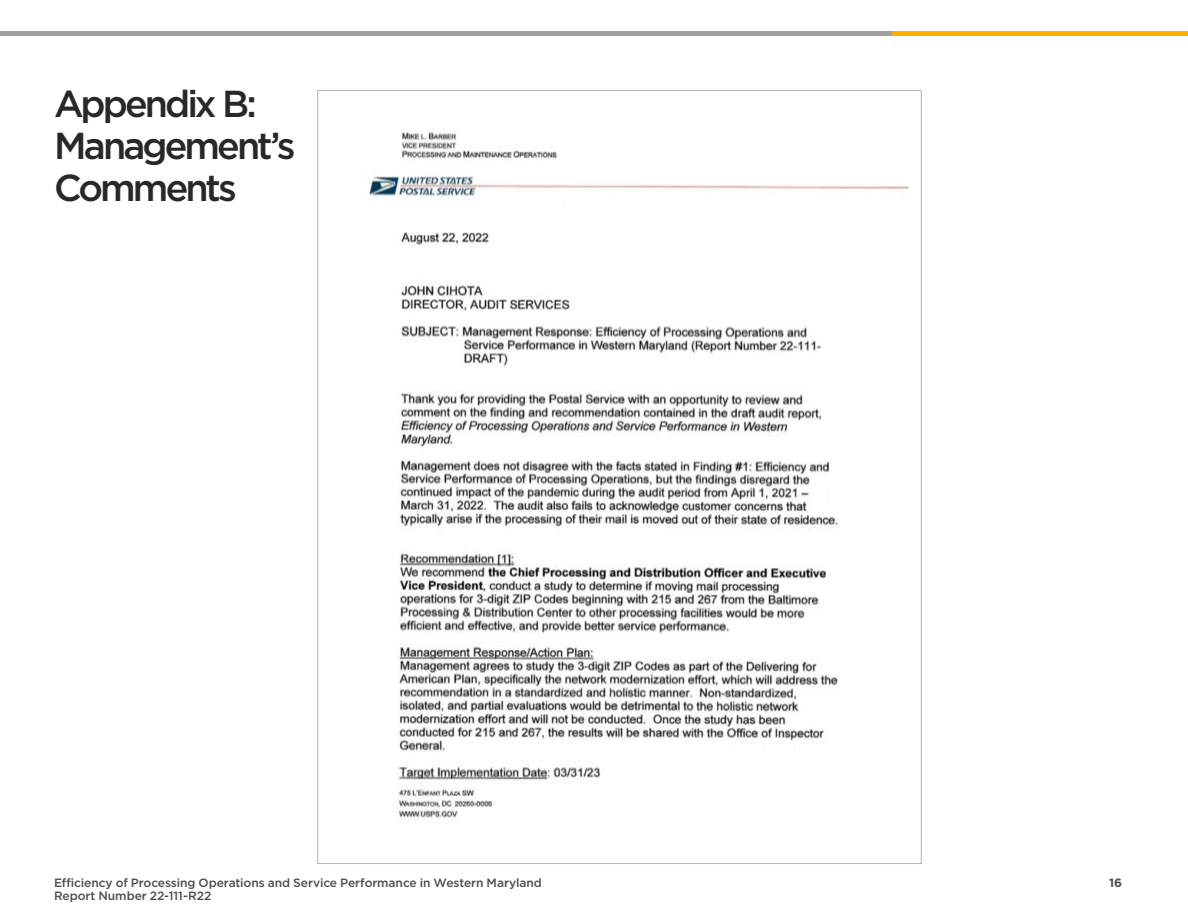
<style>
.page{position:relative;width:1188px;height:918px;background:#fff}
.page>*{position:absolute;margin:0;border:0;box-sizing:border-box;transform-origin:0 0}
.t1{font:500 37.5px/42px "Gotham";letter-spacing:-.075em;color:#292829}
.t2{font:500 12px/13.5px "Gotham";letter-spacing:-.005em;color:#4d4d4f}
.t3{font:700 12px "Gotham";color:#4d4d4f}
</style>
<div class="page">
<img style="left:369px;top:132px;width:540px;height:686px">
<hr style="left:0;top:32px;width:1188px;height:4px;background:#9e9e9e">
<hr style="left:893px;top:32px;width:295px;height:4px;background:#ffaf00">
<h1 class="t1" style="left:54px;top:82px;width:243px">Appendix B:<br>Management’s<br>Comments</h1>
<p class="t2" style="left:54px;top:875px;width:489px">Efficiency of Processing Operations and Service Performance in Western Maryland<br>Report Number 22-111-R22</p>
<p class="t3" style="left:1109px;top:875px;width:14px">16</p>
</div>
